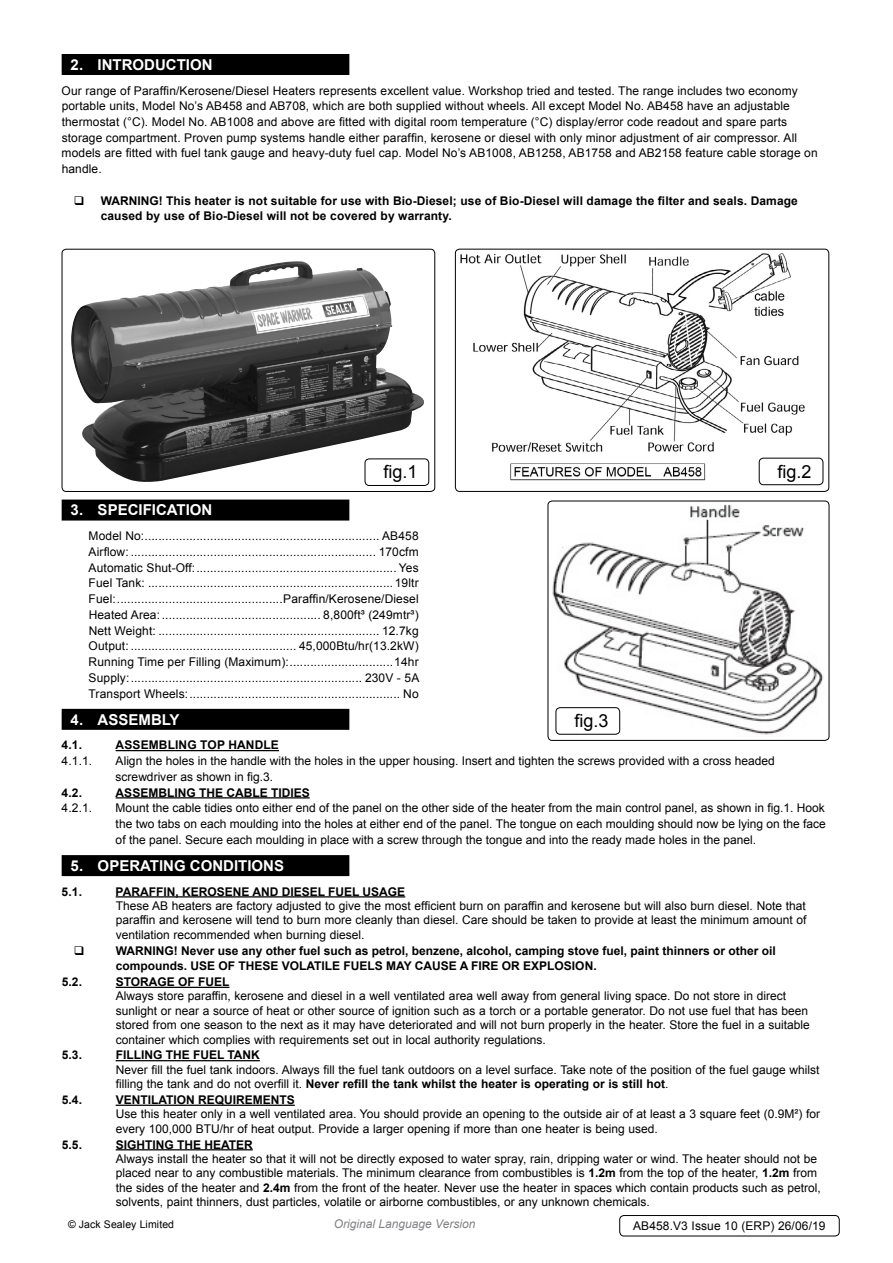
<style>
.page{position:relative;width:893px;height:1263px;background:#fff}
.page>*{position:absolute;margin:0;border:0;box-sizing:border-box;transform-origin:0 0}
.t1{font:18px "Arial";color:#000}
.t2{font:700 15px "Arial";color:#fff}
.t3{font:12px/15.8px "Arial";color:#000}
.t4{font:700 12px/15.8px "Arial";color:#000}
.t5{font:italic 12px "Arial";color:#808285}
.t6{font:10.5px "Arial";letter-spacing:.01em;color:#000}
.s1{font-weight:700}
</style>
<div class="page">
<div style="left:62px;top:54px;width:287px;height:21px;background:#000"></div>
<div style="left:62px;top:500px;width:287px;height:21px;background:#000"></div>
<div style="left:62px;top:709px;width:287px;height:21px;background:#000"></div>
<hr style="left:116px;top:750px;width:163px;height:1px;background:#000">
<hr style="left:116px;top:797px;width:194px;height:1px;background:#000">
<div style="left:62px;top:855px;width:287px;height:21px;background:#000"></div>
<hr style="left:116px;top:896px;width:289px;height:1px;background:#000">
<hr style="left:116px;top:987px;width:113px;height:1px;background:#000">
<hr style="left:116px;top:1060px;width:144px;height:1px;background:#000">
<hr style="left:116px;top:1104px;width:179px;height:2px;background:#000">
<hr style="left:116px;top:1149px;width:137px;height:1px;background:#000">
<img style="left:71px;top:261px;width:353px;height:222px">
<div style="left:62px;top:249px;width:373px;height:243px;border:1px solid #000;border-radius:4px"></div>
<img style="left:455px;top:249px;width:374px;height:237px">
<div style="left:455px;top:249px;width:374px;height:243px;border:1px solid #000;border-radius:4px"></div>
<img style="left:548px;top:501px;width:281px;height:239px">
<div style="left:548px;top:501px;width:281px;height:240px;border:1px solid #000;border-radius:4px"></div>
<div style="left:365px;top:458px;width:64px;height:28px;border:1px solid #000;border-radius:4px"></div>
<div style="left:759px;top:458px;width:64px;height:27px;border:1px solid #000;border-radius:4px"></div>
<div style="left:556px;top:707px;width:64px;height:28px;border:1px solid #000;border-radius:4px"></div>
<div style="left:619px;top:1215px;width:221px;height:21px;border:1px solid #000;border-radius:4px"></div>
<p class="t2" style="left:71px;top:54px;width:96px">2. Introduct</p>
<p class="t2" style="left:186px;top:54px;width:28px">ion</p>
<p class="t3" style="left:62px;top:83px;width:757px">Our range of Paraffin/Kerosene/Diesel Heaters represents excellent value. Workshop tried and tested. The range includes two economy portable units, Model No’s AB458 and AB708, which are both supplied without wheels. All except Model No. AB458 have an adjustable thermostat (°C). Model No. AB1008 and above are fitted with digital room temperature (°C) display/error code readout and spare parts storage compartment. Proven pump systems handle either paraffin, kerosene or diesel with only minor adjustment of air compressor. All models are fitted with fuel tank gauge and heavy-duty fuel cap. Model No’s AB1008, AB1258, AB1758 and AB2158 feature cable storage on handle.</p>
<p class="t4" style="left:101px;top:193px;width:699px">WARNING! This heater is not suitable for use with Bio-Diesel; use of Bio-Diesel will damage the filter and seals. Damage caused by use of Bio-Diesel will not be covered by warranty.</p>
<h1 class="t1" style="left:383px;top:460px;width:36px">fig.1</h1>
<h1 class="t1" style="left:778px;top:459px;width:36px">fig.2</h1>
<p class="t2" style="left:71px;top:500px;width:48px">3. Spec</p>
<p class="t2" style="left:138px;top:500px;width:29px">ificat</p>
<p class="t2" style="left:186px;top:500px;width:28px">ion</p>
<p class="t3" style="left:89px;top:528px;width:332px;text-align:justify">Model No:.................................................................... AB458<br>Airflow: ....................................................................... 170cfm Automatic Shut-Off:.......................................................... Yes Fuel Tank: .......................................................................19ltr Fuel:................................................Paraffin/Kerosene/Diesel Heated Area: .............................................. 8,800ft³ (249mtr³)<br>Nett Weight: ................................................................ 12.7kg Output: ................................................ 45,000Btu/hr(13.2kW)<br>Running Time per Filling (Maximum):..............................14hr Supply:................................................................... 230V - 5A Transport Wheels:............................................................. No</p>
<p class="t2" style="left:71px;top:709px;width:50px">4. Assemb</p>
<p class="t2" style="left:162px;top:709px;width:19px">ly</p>
<p class="t4" style="left:62px;top:738px;width:22px">4.1.</p>
<p class="t4" style="left:116px;top:738px;width:140px">ASSEMBLING TOP HANDL</p>
<p class="t4" style="left:271px;top:738px;width:10px">E</p>
<p class="t3" style="left:62px;top:753px;width:32px">4.1.1.</p>
<p class="t3" style="left:116px;top:753px;width:661px">Align the holes in the handle with the holes in the upper housing. Insert and tighten the screws provided with a cross headed screwdriver as shown in fig.3.</p>
<p class="t4" style="left:62px;top:785px;width:22px">4.2.</p>
<p class="t4" style="left:116px;top:785px;width:196px">ASSEMBLING THE CABLE TIDIES</p>
<p class="t3" style="left:62px;top:800px;width:32px">4.2.1.</p>
<p class="t3" style="left:116px;top:800px;width:712px;text-align:justify">Mount the cable tidies onto either end of the panel on the other side of the heater from the main control panel, as shown in fig.1. Hook the two tabs on each moulding into the holes at either end of the panel. The tongue on each moulding should now be lying on the face of the panel. Secure each moulding in place with a screw through the tongue and into the ready made holes in the panel.</p>
<p class="t2" style="left:71px;top:855px;width:39px">5. Operat</p>
<p class="t2" style="left:159px;top:855px;width:125px">ing Conditions</p>
<p class="t4" style="left:62px;top:884px;width:22px">5.1.</p>
<p class="t4" style="left:116px;top:884px;width:41px">PARAFFIN</p>
<p class="t4" style="left:175px;top:884px;width:231px">, KEROSENE AND DIESEL FUEL USAGE</p>
<p class="t3" style="left:116px;top:899px;width:692px;line-height:14.4px;text-align:justify">These AB heaters are factory adjusted to give the most efficient burn on paraffin and kerosene but will also burn diesel. N ote that paraffin and kerosene will tend to burn more cleanly than diesel. Care should be taken to provide at least the minimum amount of ventilation recommended when burning diesel.</p>
<p class="t4" style="left:116px;top:943px;width:662px">WARNING! Never use any other fuel such as petrol, benzene, alcohol, camping stove fuel, paint thinners or other oil compounds. Use of these</p>
<h1 class="t1" style="left:574px;top:709px;width:36px">fig.3</h1>
<p class="t4" style="left:282px;top:958px;width:143px">volatile fuels may cause</p>
<p class="t4" style="left:460px;top:958px;width:138px">a fire or explosion.</p>
<p class="t4" style="left:62px;top:974px;width:22px">5.2.</p>
<p class="t4" style="left:116px;top:974px;width:114px">STORAGE OF FUEL</p>
<p class="t3" style="left:116px;top:989px;width:696px;line-height:14.4px">Always store paraffin, kerosene and diesel in a well ventilated area well away from general living space. Do not store in direct sunlight or near a source of heat or other source of ignition such as a torch or a portable generator. Do not use fuel that has been stored from one season to the next as it may have deteriorated and will not burn properly in the heater. Store the fuel in a suitable container which complies with requirements set out in local authority regulations.</p>
<p class="t4" style="left:62px;top:1048px;width:22px">5.3.</p>
<p class="t4" style="left:116px;top:1048px;width:7px">FILLIN</p>
<p class="t4" style="left:153px;top:1048px;width:99px">G THE FUEL TANK</p>
<p class="t3" style="left:62px;top:1062px;width:22px">N</p>
<p class="t3" style="left:116px;top:1062px;width:705px;line-height:14.4px;text-indent:9px">ever fill the fuel tank indoors. Always fill the fuel tank outdoors on a level surface. Take note of the position of the fuel gauge whilst filling the tank and do not overfill it. <span class="s1">Never refill the tank whilst the heater is operating or is still hot</span>.</p>
<p class="t4" style="left:62px;top:1092px;width:22px">5.4.</p>
<p class="t4" style="left:116px;top:1092px;width:66px">VENTILATION</p>
<p class="t4" style="left:198px;top:1092px;width:98px">REQUIREMENTS</p>
<p class="t3" style="left:116px;top:1107px;width:706px;line-height:14.4px">Use this heater only in a well ventilated area. You should provide an opening to the outside air of at least a 3 square feet (0.9M²) for every 100,000 BTU/hr of heat output. Provide a larger opening if more than one heater is being used.</p>
<p class="t4" style="left:62px;top:1137px;width:22px">5.5.</p>
<p class="t4" style="left:116px;top:1137px;width:21px">Sight</p>
<p class="t4" style="left:152px;top:1137px;width:34px">ing the</p>
<p class="t4" style="left:204px;top:1137px;width:9px">heater</p>
<p class="t3" style="left:116px;top:1151px;width:707px;line-height:14.4px">Always install the heater so that it will not be directly exposed to water spray, rain, dripping water or wind. The heater should not be placed near to any combustible materials. The minimum clearance from combustibles is <span class="s1">1.2m</span> from the top of the heater, <span class="s1">1.2m</span> from the sides of the heater and <span class="s1">2.4m</span> from the front of the heater. N ever use the heater in spaces which contain products such as petrol, solvents, paint thinners, dust particles, volatile or airborne combustibles, or any unknown chemicals.</p>
<p class="t6" style="left:68px;top:1217px;width:108px">© Jack Sealey Limited</p>
<p class="t5" style="left:334px;top:1216px;width:143px">Original Language Version</p>
<p class="t3" style="left:633px;top:1218px;width:194px">AB458.V3 Issue 10 (ERP) 26/06/19</p>
</div>
